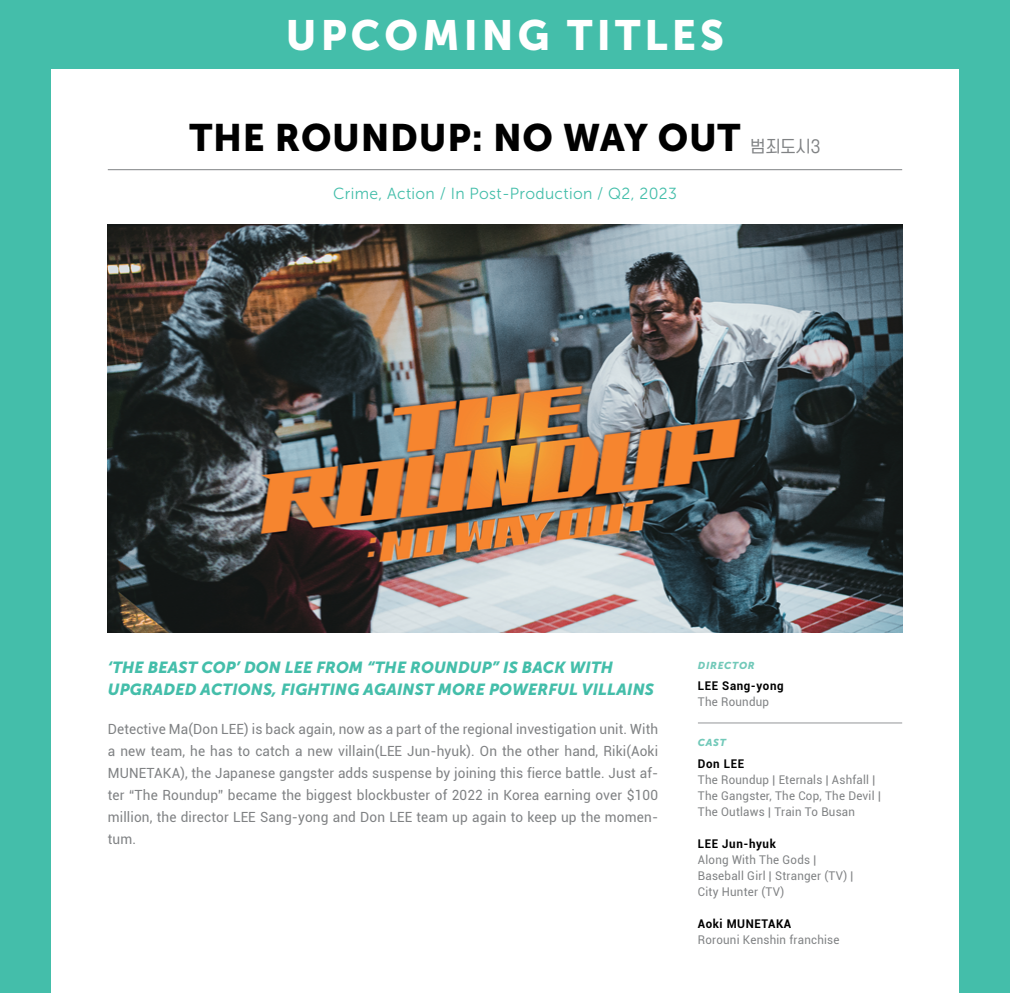
<style>
.page{position:relative;width:1010px;height:993px;background:#fff}
.page>*{position:absolute;margin:0;border:0;box-sizing:border-box;transform-origin:0 0}
.t1{font:42px "Museo Sans 900";letter-spacing:.1em;color:#fff}
.t2{font:38px "Museo Sans 900";letter-spacing:.02em;color:#000}
.t3{font:italic 16px/22px "Museo Sans 900";letter-spacing:.01em;color:#44beaa}
.t4{font:16px "Museo Sans 300";letter-spacing:.02em;color:#44beaa}
.t5{font:16px "OT Omni Gothic M";letter-spacing:.02em;color:#808284;scale:.94 1}
.t6{font:14px/22px "Roboto";letter-spacing:.01em;color:#808284;text-align:justify}
.t7{font:12px/16px "Roboto";letter-spacing:.02em;color:#808284;scale:.96 1}
.t8{font:700 12px "Roboto";letter-spacing:.05em;color:#000;scale:.96 1}
.t9{font:italic 10px "Museo Sans 900";letter-spacing:.07em;color:#72c9b9}
</style>
<div class="page">
<div style="left:0;top:0;width:1009px;height:992px;background:#44beaa"></div>
<div style="left:51px;top:0;width:907px;height:992px;background:#fff"></div>
<hr style="left:108px;top:169px;width:793px;height:1px;background:#808284">
<hr style="left:697px;top:722px;width:204px;height:1px;background:#939598">
<img style="left:108px;top:224px;width:793px;height:408px">
<div style="left:0;top:0;width:1009px;height:68px;background:#44beaa"></div>
<h1 class="t1" style="left:286px;top:11px;width:437px">UPCOMING TITLES</h1>
<h2 class="t2" style="left:189px;top:116px;width:552px">THE ROUNDU P: NO WAY OUT</h2>
<p class="t5" style="left:750px;top:138px;width:76px">범죄도시3</p>
<p class="t4" style="left:333px;top:184px;width:345px">Crime, Action / In Post-Production / Q2, 2023</p>
<p class="t3" style="left:108px;top:656px;width:547px">‘THE BEAST COP’ DON LEE FROM “THE ROUNDUP” IS BACK WITH<br>UPGRADED ACTIONS, FIGHTING AGAINST MORE POWERFUL VILLAINS</p>
<p class="t6" style="left:108px;top:717px;width:551px">Detective Ma(Don LEE) is back again, now as a part of the regional investigation unit. With a new team, he has to catch a new villain(LEE Jun-hyuk). On the other hand, Riki(Aoki MUNETAKA), the Japanese gangster adds suspense by joining this fierce battle. Just af&shy;ter “The Roundup” became the biggest blockbuster of 2022 in Korea earning over $100 million, the director LEE Sang-yong and Don LEE team up again to keep up the momen&shy;tum.</p>
<p class="t9" style="left:697px;top:659px;width:58px">DIRECTOR</p>
<p class="t8" style="left:697px;top:677px;width:91px">LEE Sang-yong</p>
<p class="t7" style="left:697px;top:693px;width:76px">The Roundup</p>
<p class="t9" style="left:697px;top:736px;width:29px">CAST</p>
<p class="t8" style="left:697px;top:754px;width:50px">Don LEE</p>
<p class="t7" style="left:697px;top:770px;width:192px">The Roundup | Eternals | Ashfall |<br>The Gangster, The Cop, The Devil |<br>The Outlaws | Train To Busan</p>
<p class="t8" style="left:697px;top:834px;width:83px">LEE Jun-hyuk</p>
<p class="t7" style="left:697px;top:850px;width:163px">Along With The Gods |<br>Baseball Girl | Stranger (TV) |<br>City Hunter (TV)</p>
<p class="t8" style="left:697px;top:914px;width:99px">Aoki MUNETAKA</p>
<p class="t7" style="left:697px;top:930px;width:149px">Rorouni Kenshin franchise</p>
</div>
